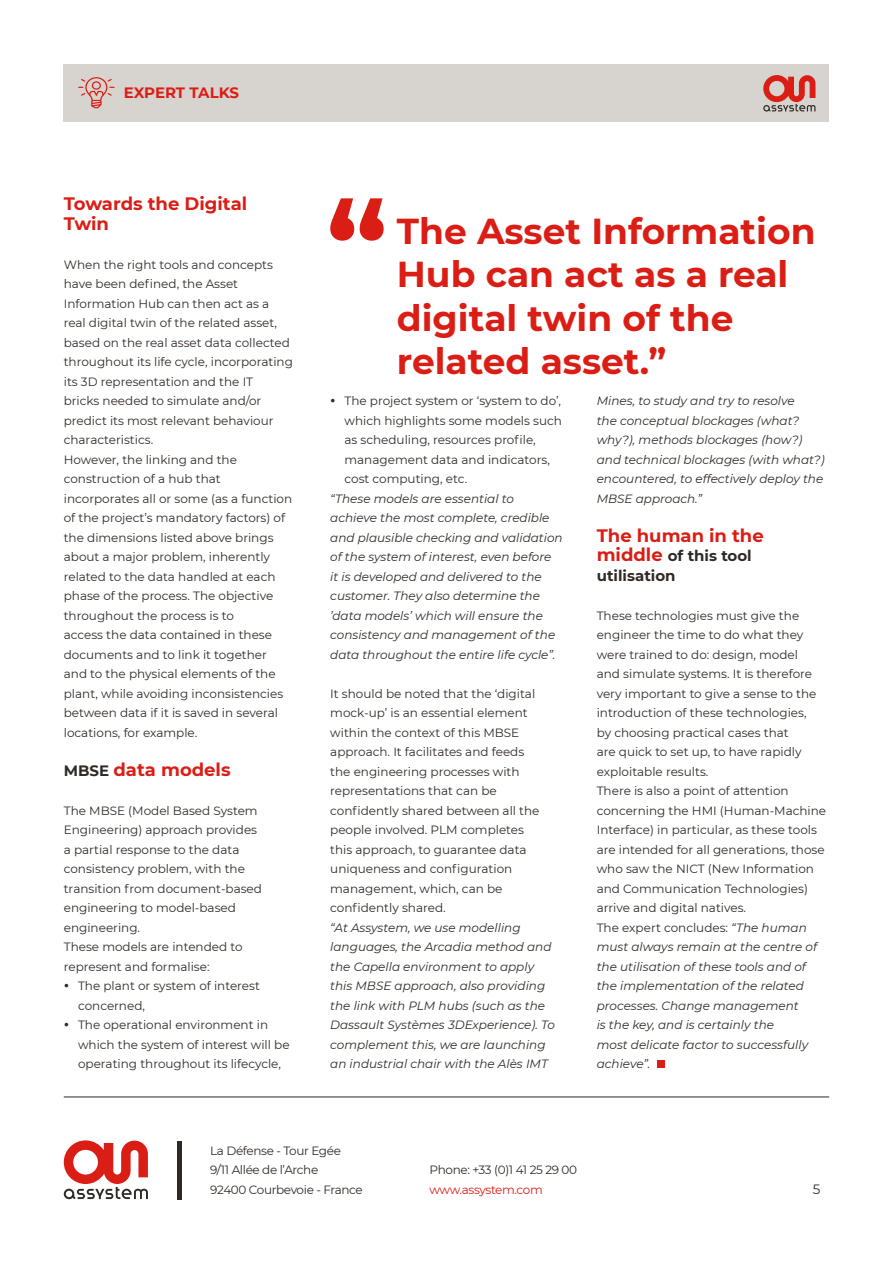
<style>
.page{position:relative;width:893px;height:1263px;background:#fff}
.page>*{position:absolute;margin:0;border:0;box-sizing:border-box;transform-origin:0 0}
.t1{font:700 36px/43.2px "Montserrat";color:#db1e15}
.t2{font:700 18px/19.5px "Montserrat";color:#db1e15}
.t3{font:700 15px/19.5px "Montserrat";color:#302a27}
.t4{font:700 15px "Montserrat";letter-spacing:-.01em;color:#db1e15}
.t5{font:13.5px "Montserrat";color:#302a27}
.t6{font:12px/19.5px "Montserrat";color:#302a27}
.t7{font:italic 12px/19.5px "Montserrat";color:#302a27}
.t8{font:12px/19.5px "Montserrat";letter-spacing:-.03em;color:#302a27}
.t9{font:12px "Montserrat";letter-spacing:-.035em;color:#db1e15}
.s1{font-size:15px;color:#302a27}
.s2{font-size:18px;color:#db1e15}
.s3{font-style:italic}
</style>
<div class="page">
<div style="left:657px;top:1060px;width:7px;height:8px;background:#db1e15"></div>
<div style="left:64px;top:64px;width:765px;height:58px;background:#d7d3cf"></div>
<svg style="left:78px;top:77px;width:37px;height:31px"></svg>
<svg style="left:763px;top:75px;width:52px;height:37px"></svg>
<hr style="left:64px;top:1097px;width:765px;height:1px;background:#302a27">
<svg style="left:64px;top:1140px;width:84px;height:59px"></svg>
<hr style="left:177px;top:1141px;width:4px;height:59px;background:#302a27">
<svg style="left:330px;top:198px;width:54px;height:43px"></svg>
<p class="t4" style="left:124px;top:82px;width:117px">EXPERT TALKS</p>
<h2 class="t2" style="left:64px;top:193px;width:185px">Towards the Digital<br>Twin</h2>
<p class="t6" style="left:64px;top:254px;width:231px">When the right tools and concepts have been defined, the Asset Information Hub can then act as a real digital twin of the related asset, based on the real asset data collected throughout its life cycle, incorporating its 3D representation and the IT<br>bricks needed to simulate and/or predict its most relevant behaviour characteristics.<br>However, the linking and the construction of a hub that incorporates all or some (as a function of the project’s mandatory factors) of the dimensions listed above brings about a major problem, inherently related to the data handled at each phase of the process. The objective throughout the process is to<br>access the data contained in these documents and to link it together and to the physical elements of the plant, while avoiding inconsistencies between data if it is saved in several locations, for example.</p>
<h2 class="t2" style="left:64px;top:758px;width:168px"><span class="s1">MBSE</span> data models</h2>
<p class="t6" style="left:64px;top:800px;width:200px">The MBSE (Model Based System<br>Engineering) approach provides a partial response to the data consistency problem, with the transition from document-based engineering to model-based engineering.<br>These models are intended to represent and formalise:</p>
<p class="t6" style="left:78px;top:976px;width:213px">The plant or system of interest concerned,<br>The operational environment in which the system of interest will be operating throughout its lifecycle,</p>
<h1 class="t1" style="left:397px;top:208px;width:420px">The Asset Information<br>Hub can act as a real digital twin of the related asset.”</h1>
<p class="t6" style="left:344px;top:391px;width:219px">The project system or ‘system to do’, which highlights some models such as scheduling, resources profile, management data and indicators, cost computing, etc.</p>
<p class="t7" style="left:330px;top:488px;width:234px">“These models are essential to achieve the most complete, credible and plausible checking and validation of the system of interest, even before<br>it is developed and delivered to the customer. They also determine the ’data models’ which will ensure the consistency and management of the data throughout the entire life cycle”.</p>
<p class="t6" style="left:330px;top:683px;width:211px">It should be noted that the ‘digital mock-up’ is an essential element within the context of this MBSE approach. It facilitates and feeds the engineering processes with representations that can be confidently shared between all the people involved. PLM completes this approach, to guarantee data uniqueness and configuration management, which, can be confidently shared.</p>
<p class="t7" style="left:330px;top:917px;width:226px">“At Assystem, we use modelling languages, the Arcadia method and the Capella environment to apply this MBSE approach, also providing the link with PLM hubs (such as the Dassault Systèmes 3DExperience). To complement this, we are launching an industrial chair with the Alès IMT</p>
<p class="t7" style="left:597px;top:391px;width:229px">Mines, to study and try to resolve<br>the conceptual blockages (what? why?), methods blockages (how?) and technical blockages (with what?) encountered, to effectively deploy the<br>MBSE approach.”</p>
<h2 class="t2" style="left:597px;top:524px;width:169px">The human in the</h2>
<p class="t3" style="left:597px;top:545px;width:157px"><span class="s2">middle</span> of this tool utilisation</p>
<p class="t6" style="left:597px;top:605px;width:231px">These technologies must give the engineer the time to do what they were trained to do: design, model<br>and simulate systems. It is therefore very important to give a sense to the introduction of these technologies,<br>by choosing practical cases that<br>are quick to set up, to have rapidly exploitable results.<br>There is also a point of attention concerning the HMI (Human-Machine<br>Interface) in particular, as these tools are intended for all generations, those who saw the NICT (New Information and Communication Technologies) arrive and digital natives.<br>The expert concludes: <span class="s3">“The human must always remain at the centre of the utilisation of these tools and of the implementation of the related processes. Change management<br>is the key, and is certainly the<br>most delicate factor to successfully achieve”.</span></p>
<p class="t8" style="left:210px;top:1140px;width:154px">La Défense - Tour Egée<br>9/11 Allée de l’Arche<br>92400 Courbevoie - France</p>
<p class="t8" style="left:429px;top:1160px;width:149px">Phone: +33 (0)1 41 25 29 00</p>
<p class="t9" style="left:429px;top:1181px;width:115px">www.assystem.com</p>
<p class="t5" style="left:813px;top:1180px;width:9px">5</p>
</div>
